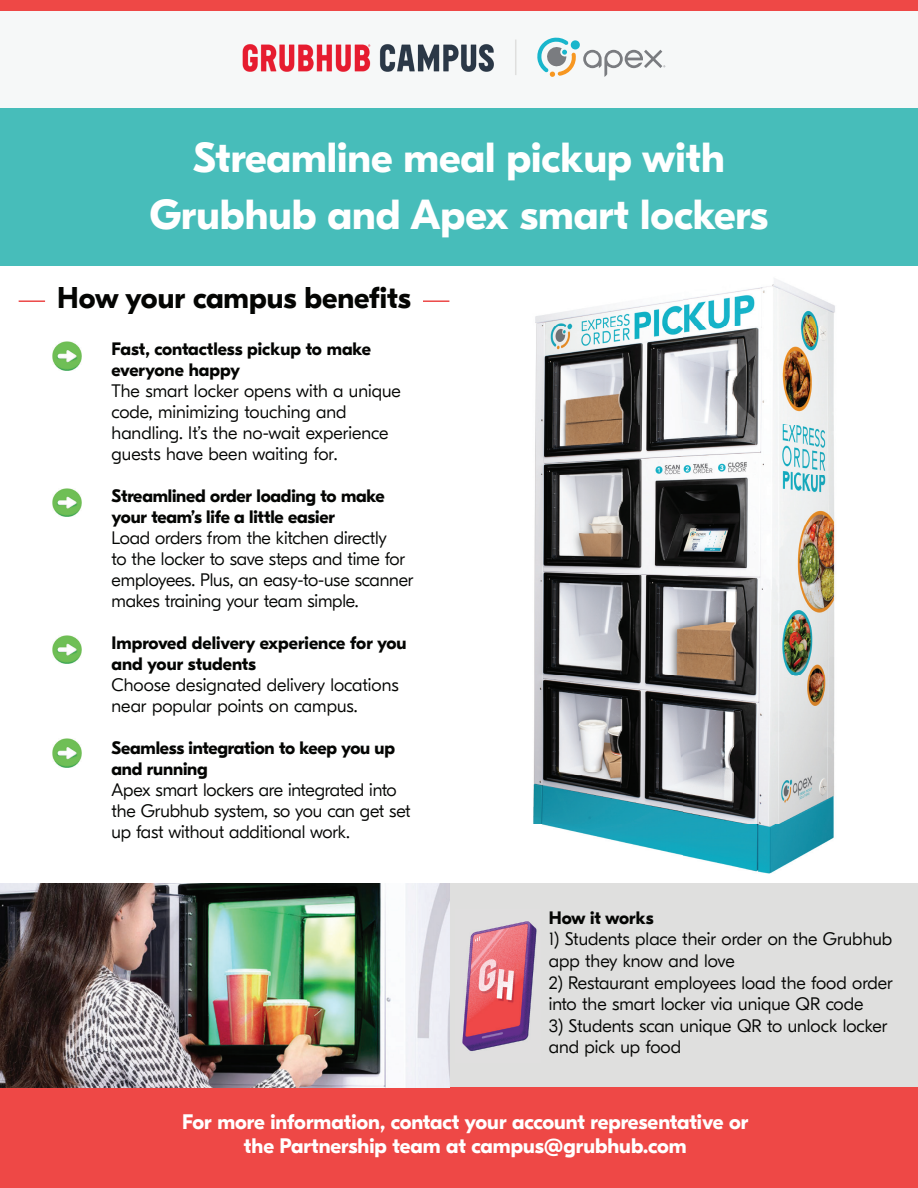
<style>
.page{position:relative;width:918px;height:1188px;background:#fff}
.page>*{position:absolute;margin:0;border:0;box-sizing:border-box;transform-origin:0 0}
.t1{font:700 42px/57px "Grubhub Sans";color:#fff;text-align:center}
.t2{font:700 30px "Grubhub Sans";color:#040503}
.t3{font:700 21px/24px "Grubhub Sans";color:#fff;text-align:center}
.t4{font:300 18px/21px "Grubhub Sans";letter-spacing:-.005em;color:#040503}
.t5{font:700 18px/21px "Grubhub Sans";letter-spacing:-.01em;color:#040503}
</style>
<div class="page">
<div style="left:0;top:1086px;width:918px;height:102px;background:#ee4846"></div>
<div style="left:0;top:883px;width:918px;height:204px;background:#dfdfde"></div>
<hr style="left:19px;top:300px;width:26px;height:2px;background:#ec4847">
<hr style="left:423px;top:300px;width:26px;height:2px;background:#ec4847">
<div style="left:0;top:0;width:918px;height:108px;background:#f6f8f8"></div>
<div style="left:0;top:0;width:918px;height:10px;background:#ee4846"></div>
<img style="left:242px;top:44px;width:252px;height:28px">
<svg style="left:537px;top:38px;width:128px;height:39px"></svg>
<hr style="left:515px;top:40px;width:1px;height:35px;background:#dfdfde">
<div style="left:0;top:108px;width:918px;height:158px;background:#47bdba"></div>
<img style="left:0;top:883px;width:450px;height:204px">
<img style="left:53px;top:342px;width:29px;height:28px">
<img style="left:53px;top:488px;width:29px;height:29px">
<img style="left:53px;top:635px;width:29px;height:29px">
<img style="left:53px;top:739px;width:29px;height:28px">
<img style="left:462px;top:921px;width:75px;height:130px">
<img style="left:533px;top:278px;width:302px;height:596px">
<h1 class="t1" style="left:150px;top:129px;width:620px">Streamline meal pickup with<br>Grubhub and Apex smart lockers</h1>
<h2 class="t2" style="left:57px;top:281px;width:355px">How your campus benefits</h2>
<p class="t5" style="left:112px;top:339px;width:261px">Fast, contactless pickup to make everyone happy</p>
<p class="t4" style="left:112px;top:381px;width:291px">The smart locker opens with a unique code, minimizing touching and handling. It’s the no-wait experience guests have been waiting for.</p>
<p class="t5" style="left:112px;top:486px;width:274px">Streamlined order loading to make your team’s life a little easier</p>
<p class="t4" style="left:112px;top:528px;width:304px">Load orders from the kitchen directly<br>to the locker to save steps and time for employees. Plus, an easy-to-use scanner makes training your team simple.</p>
<p class="t5" style="left:112px;top:633px;width:297px">Improved delivery experience for you and your students</p>
<p class="t4" style="left:112px;top:675px;width:289px">Choose designated delivery locations near popular points on campus.</p>
<p class="t5" style="left:112px;top:738px;width:285px">Seamless integration to keep you up and running</p>
<p class="t4" style="left:112px;top:780px;width:301px">Apex smart lockers are integrated into the Grubhub system, so you can get set up fast without additional work.</p>
<p class="t5" style="left:549px;top:907px;width:106px">How it works</p>
<p class="t4" style="left:549px;top:929px;width:345px;line-height:21.6px">1) Students place their order on the Grubhub app they know and love</p>
<p class="t4" style="left:549px;top:972px;width:346px;line-height:21.6px">2) Restaurant employees load the food order into the smart locker via unique QR code</p>
<p class="t4" style="left:549px;top:1015px;width:340px;line-height:21.6px">3) Students scan unique QR to unlock locker and pick up food</p>
<p class="t3" style="left:182px;top:1111px;width:568px">For more information, contact your account representative or the Partnership team at campus@grubhub.com</p>
</div>
